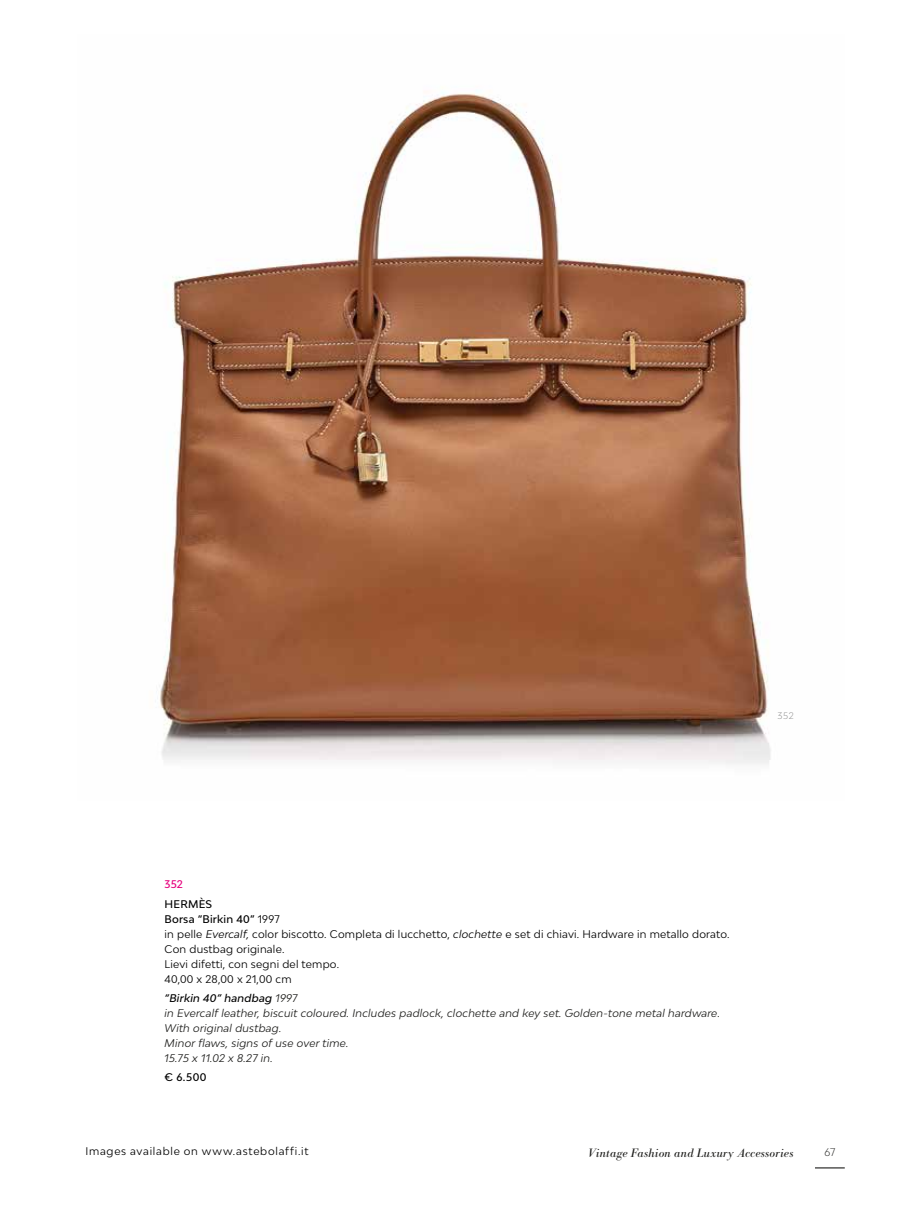
<style>
.page{position:relative;width:915px;height:1212px;background:#fff}
.page>*{position:absolute;margin:0;border:0;box-sizing:border-box;transform-origin:0 0}
.t1{font:italic 12px "Bodoni BE";letter-spacing:.025em;color:#1d1d1b}
.t2{font:10.5px/15px "Bw Modelica";letter-spacing:.02em;color:#000}
.t3{font:italic 10.5px/15px "Bw Modelica";letter-spacing:.02em;color:#1d1d1b}
.t4{font:10.5px "Bw Modelica";letter-spacing:.07em;color:#000}
.t5{font:500 10.5px "Bw Modelica";color:#000}
.t6{font:500 10.5px "Bw Modelica";color:#e6007d}
.t7{font:300 10.5px "Bw Modelica";color:#1d1d1b}
.t8{font:300 9px "Bw Modelica";color:#878787}
.s1{font-weight:500}
.s2{font-style:italic}
.s3{font-weight:500;color:#000}
</style>
<div class="page">
<hr style="left:814px;top:1167px;width:30px;height:1px;background:#1d1d1b">
<img style="left:160px;top:90px;width:611px;height:674px">
<p class="t8" style="left:777px;top:709px;width:18px">352</p>
<p class="t6" style="left:164px;top:878px;width:20px">352</p>
<p class="t2" style="left:164px;top:896px;width:566px"><span class="s1">HERMÈS<br>Borsa “Birkin 40”</span> 1997<br>in pelle <span class="s2">Evercalf,</span> color biscotto. Completa di lucchetto, <span class="s2">clochette</span> e set di chiavi. Hardware in metallo dorato.<br>Con dustbag originale.<br>Lievi difetti, con segni del tempo.<br>40,00 x 28,00 x 21,00 cm</p>
<p class="t3" style="left:164px;top:990px;width:556px"><span class="s3">“Birkin 40” handbag</span> 1997<br>in Evercalf leather, biscuit coloured. Includes padlock, clochette and key set. Golden-tone metal hardware.<br>With original dustbag.<br>Minor flaws, signs of use over time.<br>15.75 x 11.02 x 8.27 in.</p>
<p class="t5" style="left:164px;top:1070px;width:44px">€ 6.500</p>
<p class="t4" style="left:85px;top:1144px;width:224px">Images available on www.astebolaffi.it</p>
<p class="t1" style="left:588px;top:1146px;width:207px">Vintage Fashion and Luxury Accessories</p>
<p class="t7" style="left:824px;top:1146px;width:12px">67</p>
</div>
